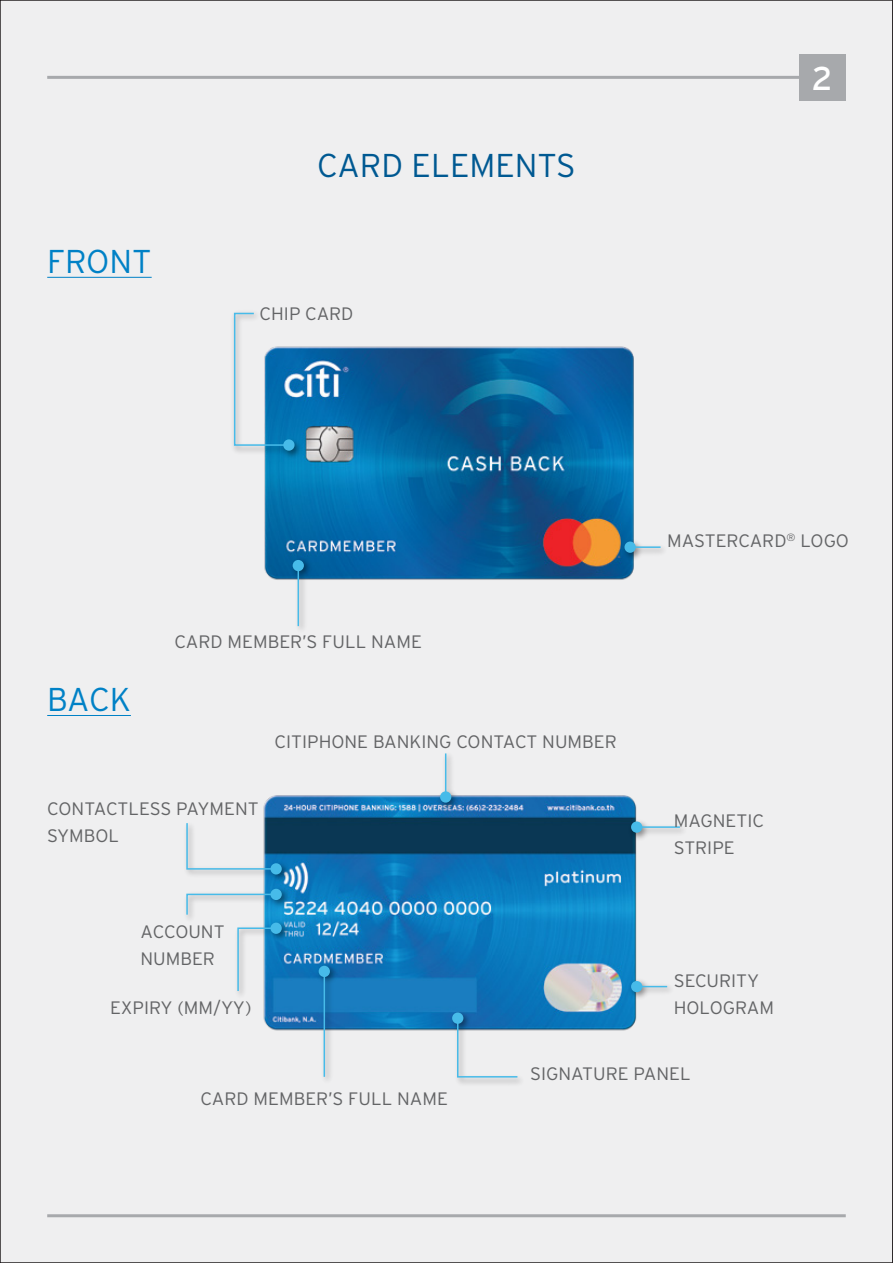
<style>
.page{position:relative;width:893px;height:1263px;background:#efeff0}
.page>*{position:absolute;margin:0;border:0;box-sizing:border-box;transform-origin:0 0}
.t1{font:300 33px "Interstate";color:#005992}
.t2{font:300 33px "Interstate";color:#0081c6}
.t3{font:33px "Interstate";color:#fff}
.t4{font:300 18px/27px "Interstate";color:#636466}
</style>
<div class="page">
<hr style="left:47px;top:1214px;width:799px;height:3px;background:#a7a9ac">
<hr style="left:47px;top:76px;width:799px;height:3px;background:#a7a9ac">
<div style="left:799px;top:54px;width:47px;height:47px;background:#a7a9ac"></div>
<img style="left:264px;top:346px;width:370px;height:234px">
<img style="left:263px;top:795px;width:374px;height:236px">
<hr style="left:47px;top:277px;width:105px;height:1px;background:#0081c6">
<hr style="left:47px;top:715px;width:84px;height:1px;background:#0081c6">
<img style="left:234px;top:346px;width:71px;height:115px">
<svg style="left:233px;top:312px;width:58px;height:135px"></svg>
<div style="left:283px;top:439px;width:12px;height:12px;background:#47bbe9;border-radius:50%"></div>
<img style="left:187px;top:818px;width:105px;height:101px">
<svg style="left:186px;top:822px;width:92px;height:48px"></svg>
<div style="left:270px;top:863px;width:12px;height:11px;background:#47bbe9;border-radius:50%"></div>
<svg style="left:186px;top:893px;width:92px;height:23px"></svg>
<div style="left:270px;top:889px;width:12px;height:11px;background:#47bbe9;border-radius:50%"></div>
<img style="left:447px;top:1007px;width:81px;height:77px">
<svg style="left:456px;top:1016px;width:63px;height:62px"></svg>
<div style="left:452px;top:1012px;width:11px;height:12px;background:#47bbe9;border-radius:50%"></div>
<img style="left:314px;top:961px;width:26px;height:119px">
<hr style="left:324px;top:971px;width:1px;height:106px;background:#47bbe9">
<div style="left:319px;top:966px;width:11px;height:11px;background:#47bbe9;border-radius:50%"></div>
<img style="left:288px;top:555px;width:26px;height:74px">
<hr style="left:298px;top:565px;width:1px;height:61px;background:#47bbe9">
<div style="left:293px;top:560px;width:11px;height:11px;background:#47bbe9;border-radius:50%"></div>
<img style="left:435px;top:753px;width:27px;height:60px">
<hr style="left:445px;top:753px;width:1px;height:44px;background:#47bbe9">
<div style="left:440px;top:791px;width:11px;height:12px;background:#47bbe9;border-radius:50%"></div>
<img style="left:626px;top:816px;width:57px;height:27px">
<hr style="left:636px;top:826px;width:44px;height:2px;background:#47bbe9">
<div style="left:631px;top:821px;width:11px;height:12px;background:#47bbe9;border-radius:50%"></div>
<img style="left:626px;top:976px;width:44px;height:26px">
<hr style="left:636px;top:986px;width:31px;height:1px;background:#47bbe9">
<div style="left:631px;top:981px;width:11px;height:11px;background:#47bbe9;border-radius:50%"></div>
<img style="left:232px;top:917px;width:60px;height:84px">
<svg style="left:237px;top:927px;width:41px;height:65px"></svg>
<div style="left:270px;top:922px;width:12px;height:12px;background:#47bbe9;border-radius:50%"></div>
<img style="left:619px;top:536px;width:44px;height:27px">
<hr style="left:630px;top:546px;width:31px;height:2px;background:#47bbe9">
<div style="left:624px;top:541px;width:12px;height:12px;background:#47bbe9;border-radius:50%"></div>
<h1 class="t2" style="left:47px;top:243px;width:106px">FRONT</h1>
<h1 class="t1" style="left:317px;top:147px;width:260px">CARD ELEMENTS</h1>
<p class="t4" style="left:260px;top:299px;width:95px">CHIP CARD</p>
<h1 class="t3" style="left:812px;top:60px;width:22px">2</h1>
<h1 class="t2" style="left:47px;top:681px;width:85px">BACK</h1>
<p class="t4" style="left:175px;top:628px;width:249px">CARD MEMBER’S FULL NAME</p>
<p class="t4" style="left:275px;top:728px;width:344px">CITIPHONE BANKING CONTACT NUMBER</p>
<p class="t4" style="left:47px;top:795px;width:213px">CONTACTLESS PAYMENT<br>SYMBOL</p>
<p class="t4" style="left:141px;top:918px;width:86px">ACCOUNT<br>NUMBER</p>
<p class="t4" style="left:110px;top:994px;width:143px">EXPIRY (MM/YY)</p>
<p class="t4" style="left:667px;top:527px;width:183px">MASTERCARD<sup>®</sup> LOGO</p>
<p class="t4" style="left:674px;top:807px;width:92px">MAGNETIC<br>STRIPE</p>
<p class="t4" style="left:674px;top:966px;width:102px">SECURITY<br>HOLOGRAM</p>
<p class="t4" style="left:201px;top:1085px;width:249px">CARD MEMBER’S FULL NAME</p>
<p class="t4" style="left:530px;top:1060px;width:162px">SIGNATURE PANEL</p>
</div>
